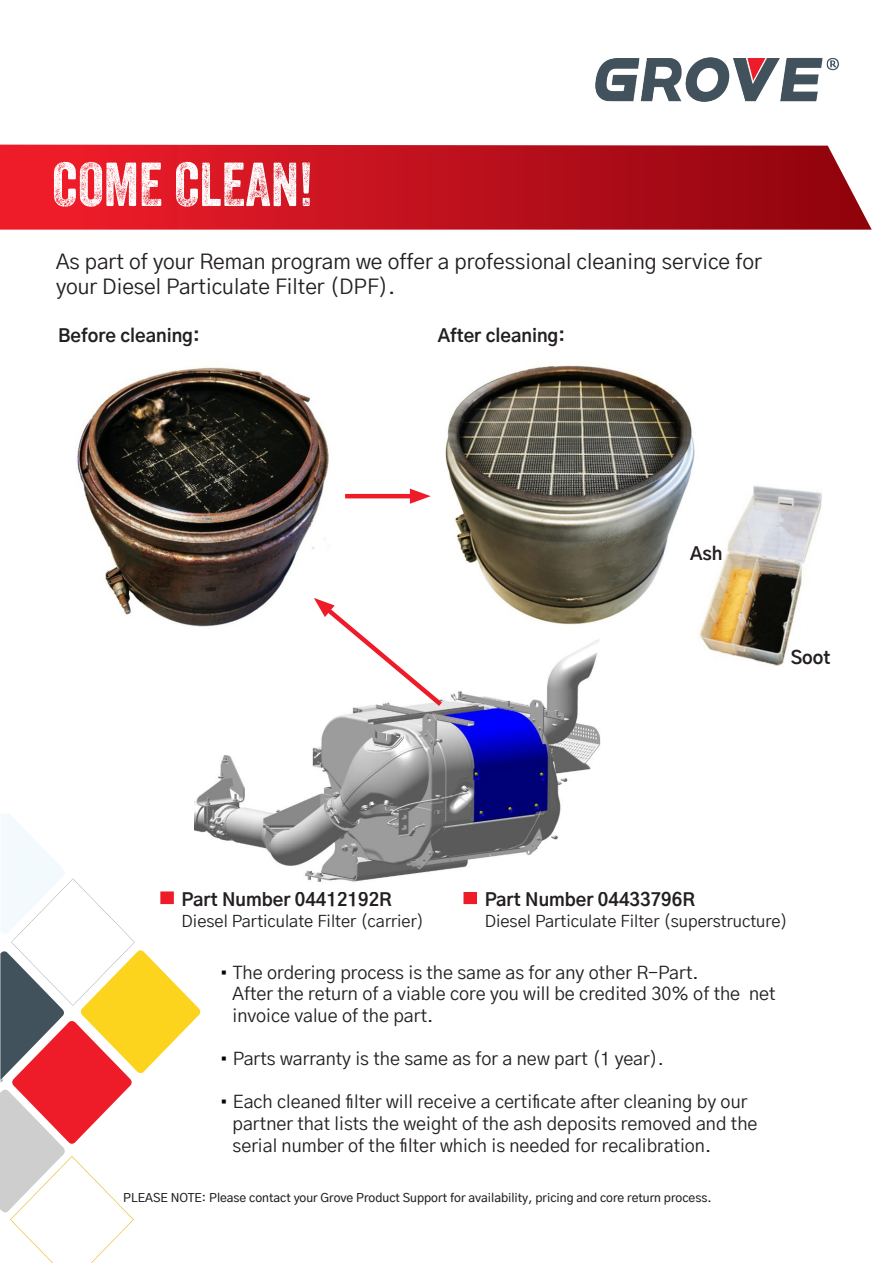
<style>
.page{position:relative;width:893px;height:1263px;background:#fff}
.page>*{position:absolute;margin:0;border:0;box-sizing:border-box;transform-origin:0 0}
.t1{font:60px "Veneer Two";color:#fff}
.t2{font:21px/25.2px "Gothic A1";color:#231f20}
.t3{font:18px/21.6px "Gothic A1";color:#231f20}
.t4{font:700 18px "Gothic A1";color:#231f20}
.t5{font:16.5px "Gothic A1";color:#231f20}
.t6{font:500 12px "Gothic A1";color:#231f20}
.s1{color:#000}
</style>
<div class="page">
<img style="left:595px;top:57px;width:244px;height:45px">
<svg style="left:0;top:145px;width:872px;height:85px"></svg>
<img style="left:445px;top:365px;width:250px;height:260px">
<img style="left:77px;top:367px;width:252px;height:260px">
<hr style="left:345px;top:494px;width:73px;height:4px;background:#ee1c28">
<svg style="left:410px;top:489px;width:21px;height:15px"></svg>
<img style="left:699px;top:486px;width:123px;height:180px">
<svg style="left:0;top:813px;width:200px;height:450px"></svg>
<div style="left:160px;top:891px;width:14px;height:13px;background:#ee1c28"></div>
<div style="left:463px;top:891px;width:14px;height:13px;background:#ee1c28"></div>
<img style="left:195px;top:639px;width:406px;height:252px">
<svg style="left:314px;top:598px;width:133px;height:112px"></svg>
<h1 class="t1" style="left:52px;top:148px;width:262px">COME CLEAN!</h1>
<p class="t2" style="left:56px;top:248px;width:707px">As part of your Reman program we offer a professional cleaning service for your Diesel Particulate Filter (DPF).</p>
<p class="t4" style="left:58px;top:321px;width:143px">Before cleaning:</p>
<p class="t4" style="left:438px;top:321px;width:129px">After cleaning:</p>
<p class="t4" style="left:690px;top:539px;width:34px">Ash</p>
<p class="t4" style="left:791px;top:643px;width:41px">Soot</p>
<p class="t4" style="left:182px;top:885px;width:212px">Part Number 04412192R</p>
<p class="t5" style="left:182px;top:909px;width:244px">Diesel Particulate Filter (carrier)</p>
<p class="t4" style="left:485px;top:885px;width:212px">Part Number 04433796R</p>
<p class="t5" style="left:485px;top:909px;width:305px">Diesel Particulate Filter (superstructure)</p>
<p class="t3" style="left:233px;top:961px;width:544px;text-indent:-13px"><span class="s1">•</span> The ordering process is the same as for any other R-Part.<br>After the return of a viable core you will be credited 30% of the net invoice value of the part.</p>
<p class="t3" style="left:219px;top:1047px;width:446px"><span class="s1">•</span> Parts warranty is the same as for a new part (1 year).</p>
<p class="t3" style="left:233px;top:1090px;width:526px;text-indent:-13px"><span class="s1">•</span> Each cleaned filter will receive a certificate after cleaning by our partner that lists the weight of the ash deposits removed and the serial number of the filter which is needed for recalibration.</p>
<p class="t6" style="left:123px;top:1189px;width:590px">PLEASE NOTE: Please contact your Grove Product Support for availability, pricing and core return process.</p>
</div>
